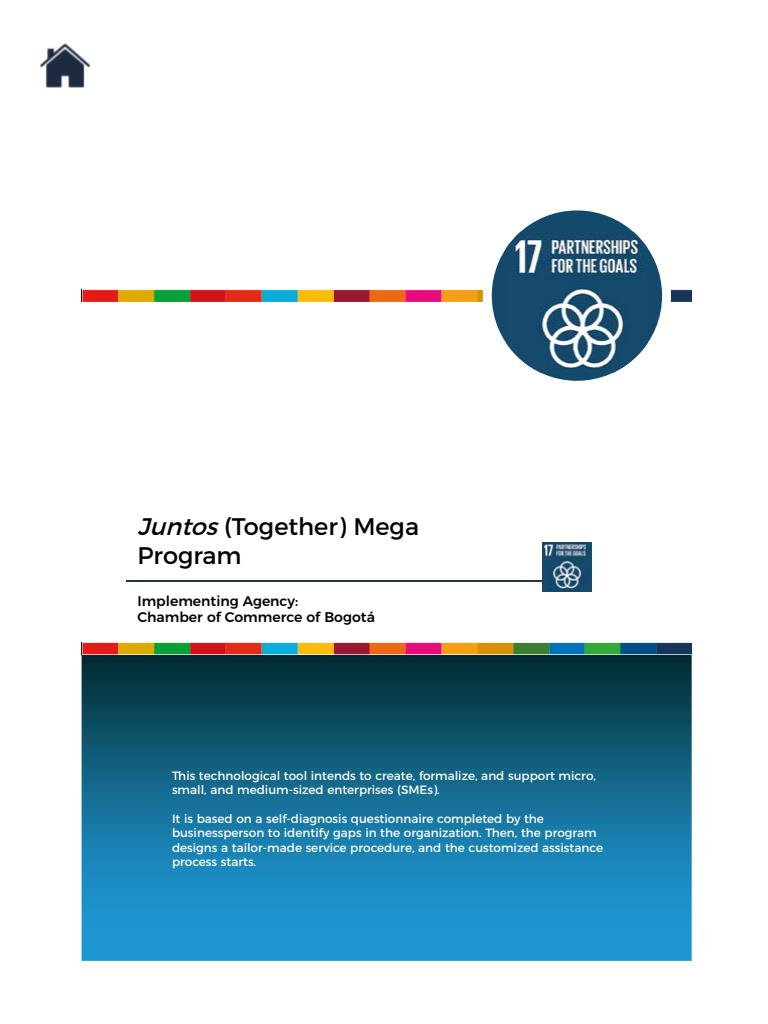
<style>
.page{position:relative;width:768px;height:1024px;background:#fff}
.page>*{position:absolute;margin:0;border:0;box-sizing:border-box;transform-origin:0 0}
.t1{font:24px/28.8px "Montserrat";color:#000}
.t2{font:500 14px/16.8px "Montserrat";color:#000}
.t3{font:12px/14.4px "Montserrat";color:#fff}
.s1{font-style:italic}
</style>
<div class="page">
<img style="left:82px;top:290px;width:610px;height:11px">
<div style="left:483px;top:202px;width:188px;height:188px;background:#fff;border-radius:50%"></div>
<svg style="left:82px;top:654px;width:610px;height:307px;background:#146c92"></svg>
<img style="left:82px;top:643px;width:610px;height:11px">
<hr style="left:126px;top:580px;width:416px;height:2px;background:#233742">
<img style="left:40px;top:43px;width:51px;height:45px">
<div style="left:492px;top:210px;width:170px;height:171px;background:#134a6b;border-radius:85px"></div>
<img style="left:506px;top:232px;width:142px;height:141px">
<img style="left:542px;top:543px;width:49px;height:49px">
<h1 class="t1" style="left:137px;top:510px;width:283px"><span class="s1">Juntos</span>(Together) Mega<br>Program</h1>
<p class="t2" style="left:137px;top:591px;width:239px">Implementing Agency:<br>Chamber of Commerce of Bogotá</p>
<p class="t3" style="left:172px;top:767px;width:426px">This technological tool intends to create, formalize, and support micro, small, and medium-sized enterprises (SMEs).</p>
<p class="t3" style="left:172px;top:810px;width:433px">It is based on a self-diagnosis questionnaire completed by the businessperson to identify gaps in the organization. Then, the program designs a tailor-made service procedure, and the customized assistance process starts.</p>
</div>
